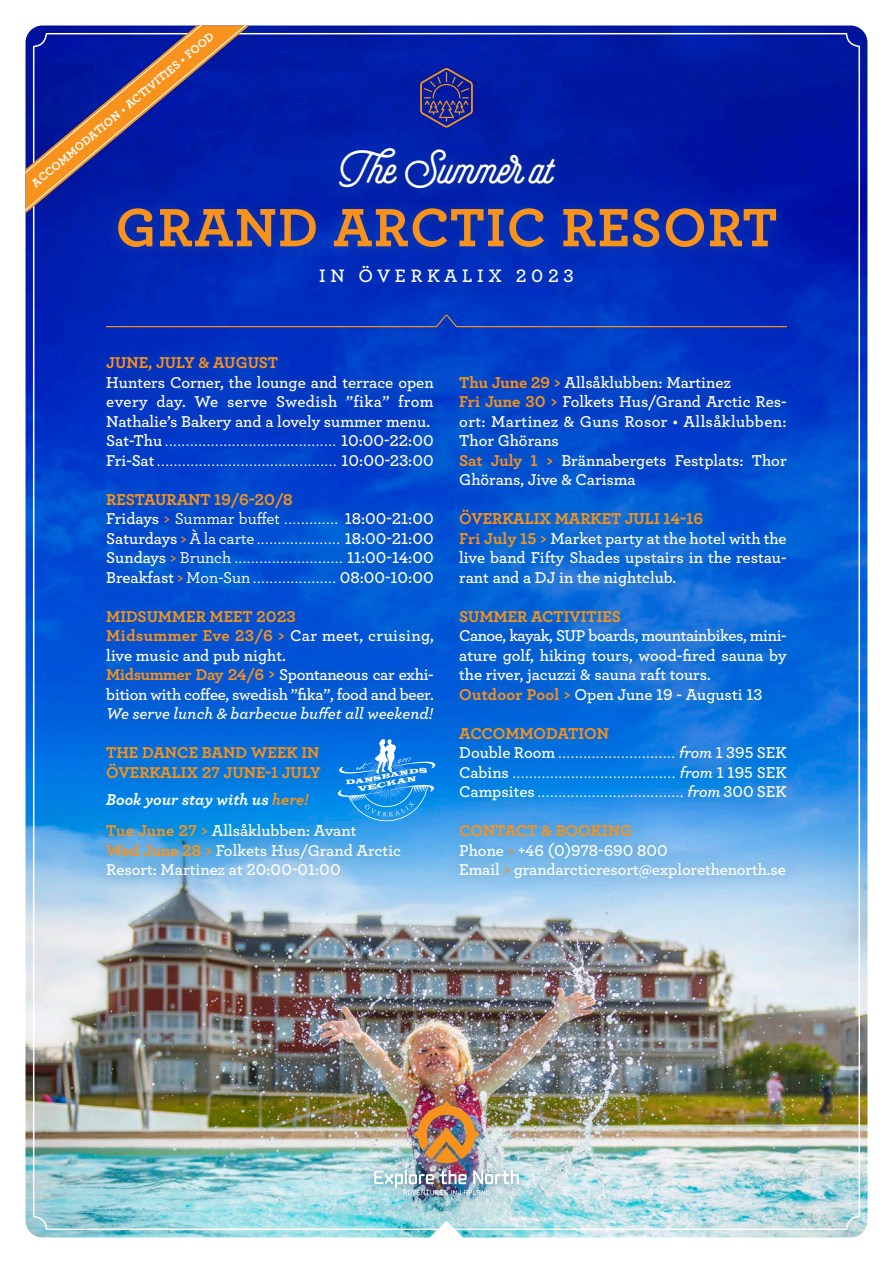
<style>
.page{position:relative;width:893px;height:1263px;background:#fff}
.page>*{position:absolute;margin:0;border:0;box-sizing:border-box;transform-origin:0 0}
.t1{font:700 56.7px "Archer";letter-spacing:.02em;color:#f7931d}
.t2{font:900 48px "Selfie";color:#fff}
.t3{font:600 18.9px "Archer";letter-spacing:.25em;color:#fff}
.t4{font:600 16.5px/19.5px "Archer";color:#fff;text-align:justify}
.t5{font:16.5px "Archer";color:#fff}
.t6{font:700 16.5px "Archer";color:#f7931d}
.t7{font:600 16.5px/19.5px "Archer";letter-spacing:-.02em;color:#fff}
.t8{font:italic 600 16.5px "Archer";color:#fff}
.t9{font:italic 700 16.5px "Archer";color:#fff}
.t10{font:700 12px "Archer";color:#fff}
.s1{font-weight:600}
.s2{color:#f7931d}
.s3{font-weight:500}
.s4{font-weight:400}
.s5{font-weight:600;color:#f7931d}
.s6{font-weight:700;color:#f7931d}
.s7{font-weight:600;font-style:italic}
</style>
<div class="page">
<img style="left:26px;top:26px;width:841px;height:1211px">
<div style="left:366px;top:1095px;width:161px;height:109px;background:#3f728b;opacity:.75"></div>
<img style="left:413px;top:1101px;width:67px;height:62px">
<img style="left:374px;top:1170px;width:145px;height:25px">
<svg style="left:106px;top:315px;width:681px;height:12px;background:#1439b2"></svg>
<svg style="left:420px;top:68px;width:53px;height:60px;background:#323489"></svg>
<div style="left:104px;top:197px;width:686px;height:65px;background:#3f728b;opacity:.3"></div>
<div style="left:326px;top:137px;width:242px;height:67px;background:#0123aa"></div>
<div style="left:307px;top:254px;width:279px;height:44px;background:#002ebc"></div>
<div style="left:93px;top:345px;width:354px;height:545px;background:#3f728b;opacity:.45"></div>
<div style="left:447px;top:364px;width:352px;height:529px;background:#3f728b;opacity:.45"></div>
<svg style="left:338px;top:739px;width:97px;height:82px;background:#2e94ea"></svg>
<svg style="left:425px;top:1221px;width:43px;height:17px"></svg>
<svg style="left:26px;top:26px;width:241px;height:211px;background:#2d3390"></svg>
<p class="t10" style="left:27px;top:177px;width:235px;rotate:-40deg">ACCOMMODATION • ACTIVITIES • FOOD</p>
<p class="t2" style="left:341px;top:139px;width:213px">The Summer at</p>
<p class="t1" style="left:116px;top:183px;width:663px">GRAND ARCTIC RESORT</p>
<p class="t3" style="left:319px;top:261px;width:256px">IN ÖVERKALIX 2023</p>
<p class="t6" style="left:106px;top:350px;width:173px">JUNE, JULY &amp; AUGUST</p>
<p class="t4" style="left:106px;top:372px;width:329px">Hunters Corner, the lounge and terrace open every day. We serve Swedish ”fika” from Nathalie’s Bakery and a lovely summer menu.</p>
<p class="t5" style="left:106px;top:429px;width:329px"><span class="s1">Sat-Thu</span> ......................................... <span class="s1">10:00-22:00</span></p>
<p class="t5" style="left:106px;top:449px;width:329px"><span class="s1">Fri-Sat</span> ........................................... <span class="s1">10:00-23:00</span></p>
<p class="t6" style="left:106px;top:486px;width:188px">RESTAURANT 19/6-20/8</p>
<p class="t4" style="left:106px;top:508px;width:329px">Fridays <span class="s2">&gt;</span> <span class="s3">Summar buffet</span> <span class="s4">.............</span> 18:00-21:00</p>
<p class="t4" style="left:106px;top:528px;width:329px">Saturdays <span class="s2">&gt;</span> <span class="s3">À la carte</span> <span class="s4">....................</span> 18:00-21:00</p>
<p class="t5" style="left:106px;top:546px;width:329px"><span class="s1">Sundays</span> <span class="s5">&gt;</span> <span class="s3">Brunch</span> .......................... <span class="s1">11:00-14:00</span></p>
<p class="t4" style="left:106px;top:567px;width:329px">Breakfast <span class="s2">&gt;</span> <span class="s3">Mon-Sun</span> <span class="s4">....................</span> 08:00-10:00</p>
<p class="t6" style="left:106px;top:603px;width:191px">MIDSUMMER MEET 2023</p>
<p class="t4" style="left:106px;top:625px;width:329px"><span class="s6">Midsummer Eve 23/6 &gt;</span> Car meet, cruising, live music and pub night.</p>
<p class="t7" style="left:106px;top:664px;width:329px"><span class="s6">Midsummer Day 24/6 &gt;</span> Spontaneous car exhi&shy;bition with coffee, swedish ”fika”, food and beer.</p>
<p class="t8" style="left:106px;top:701px;width:328px">We serve lunch &amp; barbecue buffet all weekend!</p>
<p class="t6" style="left:106px;top:740px;width:215px">THE DANCE BAND WEEK IN</p>
<p class="t6" style="left:106px;top:759px;width:216px">ÖVERKALIX 27 JUNE-1 JULY</p>
<p class="t9" style="left:106px;top:786px;width:204px">Book your stay with us <span class="s2">here!</span></p>
<p class="t4" style="left:106px;top:820px;width:252px"><span class="s6">Tue June 27 &gt;</span> Allsåklubben: Avant</p>
<p class="t4" style="left:106px;top:840px;width:296px"><span class="s6">Wed June 28 &gt;</span> Folkets Hus/Grand Arctic</p>
<p class="t4" style="left:106px;top:859px;width:236px">Resort: Martinez at 20:00-01:00</p>
<p class="t4" style="left:459px;top:372px;width:273px"><span class="s6">Thu June 29 &gt;</span> Allsåklubben: Martinez</p>
<p class="t4" style="left:459px;top:391px;width:329px"><span class="s6">Fri June 30 &gt;</span> Folkets Hus/Grand Arctic Res&shy;ort: Martinez &amp; Guns Rosor • Allsåklubben:<br>Thor Ghörans</p>
<p class="t4" style="left:459px;top:450px;width:329px"><span class="s6">Sat July 1 &gt;</span> Brännabergets Festplats: Thor<br>Ghörans, Jive &amp; Carisma</p>
<p class="t6" style="left:459px;top:506px;width:245px">ÖVERKALIX MARKET JULI 14-16</p>
<p class="t4" style="left:459px;top:528px;width:329px"><span class="s6">Fri July 15 &gt;</span> Market party at the hotel with the live band Fifty Shades upstairs in the restau&shy;rant and a DJ in the nightclub.</p>
<p class="t6" style="left:459px;top:603px;width:163px">SUMMER ACTIVITIES</p>
<p class="t4" style="left:459px;top:625px;width:329px">Canoe, kayak, SUP boards, mountainbikes, mini&shy;ature golf, hiking tours, wood-fired sauna by the river, jacuzzi &amp; sauna raft tours.</p>
<p class="t4" style="left:459px;top:684px;width:305px"><span class="s6">Outdoor Pool &gt;</span> Open June 19 - Augusti 13</p>
<p class="t6" style="left:459px;top:720px;width:151px">ACCOMMODATION</p>
<p class="t5" style="left:459px;top:741px;width:329px"><span class="s1">Double Room</span> ............................ <span class="s7">from</span> <span class="s1">1 395 SEK</span></p>
<p class="t5" style="left:459px;top:761px;width:329px"><span class="s1">Cabins</span> ....................................... <span class="s7">from</span> <span class="s1">1 195 SEK</span></p>
<p class="t5" style="left:459px;top:780px;width:329px"><span class="s1">Campsites</span> ................................... <span class="s7">from</span><span class="s1">300 SEK</span></p>
<p class="t6" style="left:459px;top:818px;width:174px">CONTACT &amp; BOOKING</p>
<p class="t4" style="left:459px;top:840px;width:210px">Phone <span class="s2">&gt;</span> +46 (0)978-690 800</p>
<p class="t4" style="left:459px;top:859px;width:328px">Email <span class="s2">&gt;</span> grandarcticresort@explorethenorth.se</p>
</div>
